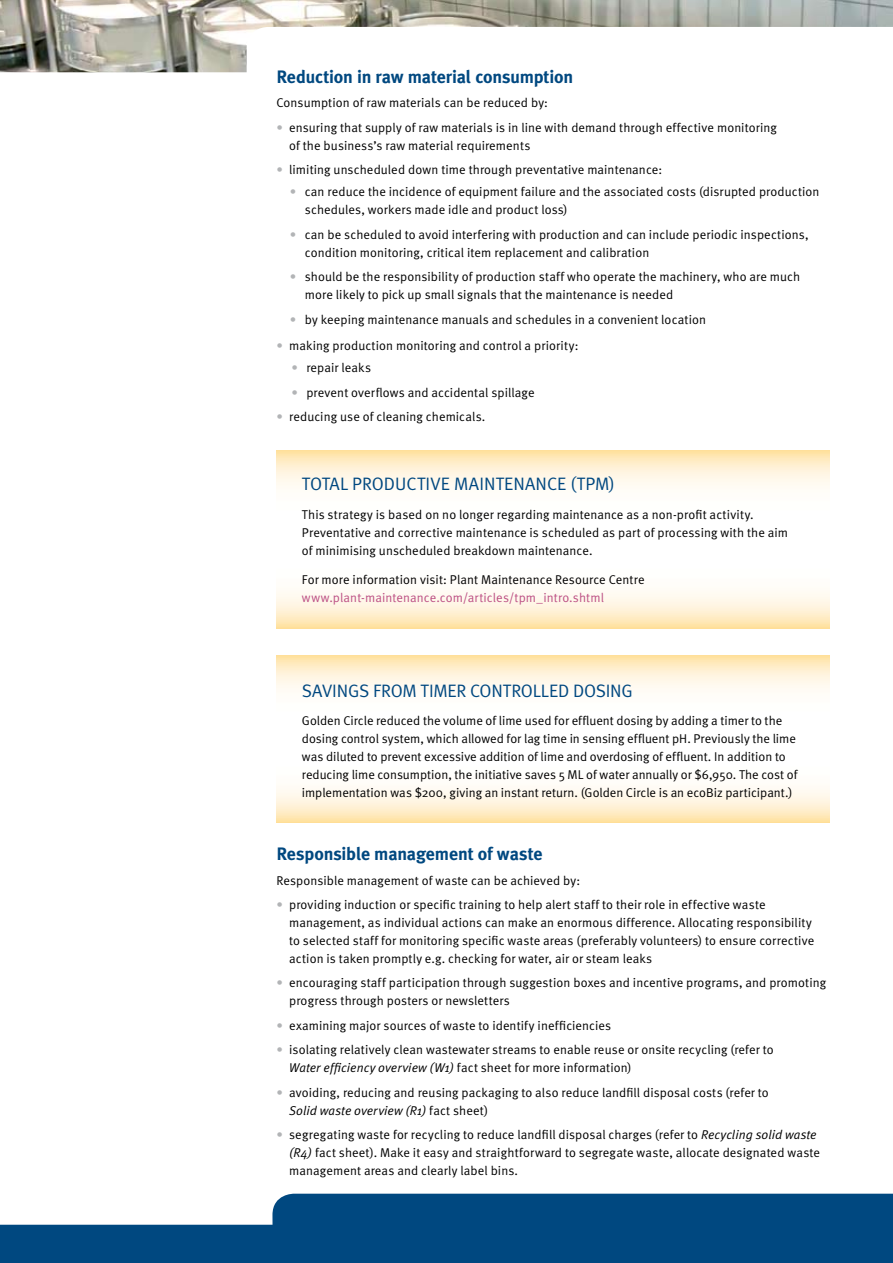
<style>
.page{position:relative;width:893px;height:1263px;background:#fff}
.page>*{position:absolute;margin:0;border:0;box-sizing:border-box;transform-origin:0 0}
.t1{font:18px "Meta Normal";letter-spacing:-.005em;color:#004880}
.t2{font:700 18px "Meta Plus";letter-spacing:-.01em;color:#004880}
.t3{font:12.75px/18px "Meta Normal";letter-spacing:.005em;color:#000}
.t4{font:12.75px "Meta Normal";letter-spacing:.005em;color:#bc4f84}
.s1{color:#b2b4b6}
.s2{font-style:italic}
</style>
<div class="page">
<img style="left:0;top:0;width:893px;height:72px">
<svg style="left:0;top:1194px;width:893px;height:69px;background:#236191"></svg>
<svg style="left:276px;top:451px;width:553px;height:177px"></svg>
<svg style="left:276px;top:656px;width:553px;height:166px"></svg>
<h1 class="t2" style="left:276px;top:66px;width:298px">Reduction in raw material consumption</h1>
<p class="t3" style="left:276px;top:94px;width:273px">Consumption of raw materials can be reduced by:</p>
<p class="t3" style="left:289px;top:118px;width:489px;text-indent:-13px"><span class="s1">•</span> ensuring that supply of raw materials is in line with demand through effective monitoring of the business’s raw material requirements</p>
<p class="t3" style="left:276px;top:161px;width:387px"><span class="s1">•</span> limiting unscheduled down time through preventative maintenance:</p>
<p class="t3" style="left:305px;top:183px;width:516px;text-indent:-15px"><span class="s1">•</span> can reduce the incidence of equipment failure and the associated costs (disrupted production schedules, workers made idle and product loss)</p>
<p class="t3" style="left:305px;top:225px;width:505px;text-indent:-15px"><span class="s1">•</span> can be scheduled to avoid interfering with production and can include periodic inspections, condition monitoring, critical item replacement and calibration</p>
<p class="t3" style="left:305px;top:268px;width:497px;text-indent:-15px"><span class="s1">•</span> should be the responsibility of production staff who operate the machinery, who are much more likely to pick up small signals that the maintenance is needed</p>
<p class="t3" style="left:290px;top:310px;width:418px"><span class="s1">•</span> by keeping maintenance manuals and schedules in a convenient location</p>
<p class="t3" style="left:276px;top:337px;width:304px"><span class="s1">•</span> making production monitoring and control a priority:</p>
<p class="t3" style="left:291px;top:359px;width:81px"><span class="s1">•</span> repair leaks</p>
<p class="t3" style="left:291px;top:383px;width:245px"><span class="s1">•</span> prevent overflows and accidental spillage</p>
<p class="t3" style="left:276px;top:408px;width:210px"><span class="s1">•</span> reducing use of cleaning chemicals.</p>
<h1 class="t1" style="left:302px;top:474px;width:314px">Total productive maintenance (TPM)</h1>
<p class="t3" style="left:302px;top:505px;width:488px">This strategy is based on no longer regarding maintenance as a non-profit activity.<br>Preventative and corrective maintenance is scheduled as part of processing with the aim of minimising unscheduled breakdown maintenance.</p>
<p class="t3" style="left:302px;top:570px;width:344px">For more information visit: Plant Maintenance Resource Centre</p>
<p class="t4" style="left:302px;top:590px;width:304px">www.plant-maintenance.com/articles/tpm_intro.shtml</p>
<h1 class="t1" style="left:302px;top:680px;width:330px">Savings from timer controlled dosing</h1>
<p class="t3" style="left:302px;top:712px;width:497px">Golden Circle reduced the volume of lime used for effluent dosing by adding a timer to the dosing control system, which allowed for lag time in sensing effluent pH . Previously the lime was diluted to prevent excessive addition of lime and overdosing of effluent. I n addition to reducing lime consumption, the initiative saves 5 ML of water annually or $6,950. The cost of implementation was $200, giving an instant return. (Golden Circle is an ecoBiz participant.)</p>
<h1 class="t2" style="left:276px;top:843px;width:268px">Responsible management of waste</h1>
<p class="t3" style="left:276px;top:871px;width:305px">Responsible management of waste can be achieved by:</p>
<p class="t3" style="left:289px;top:895px;width:527px;text-indent:-13px"><span class="s1">•</span> providing induction or specific training to help alert staff to their role in effective waste management, as individual actions can make an enormous difference. Allocating responsibility to selected staff for monitoring specific waste areas (preferably volunteers) to ensure corrective action is taken promptly e.g. checking for water, air or steam leaks</p>
<p class="t3" style="left:289px;top:974px;width:539px;text-indent:-13px"><span class="s1">•</span> encouraging staff participation through suggestion boxes and incentive programs, and promoting progress through posters or newsletters</p>
<p class="t3" style="left:276px;top:1016px;width:336px"><span class="s1">•</span> examining major sources of waste to identify inefficiencies</p>
<p class="t3" style="left:289px;top:1040px;width:486px;text-indent:-13px"><span class="s1">•</span> isolating relatively clean wastewater streams to enable reuse or onsite recycling (refer to<br><span class="s2">Water efficiency overview (W1)</span> fact sheet for more information)</p>
<p class="t3" style="left:289px;top:1083px;width:481px;text-indent:-13px"><span class="s1">•</span> avoiding, reducing and reusing packaging to also reduce landfill disposal costs (refer to<br><span class="s2">Solid waste overview (R1)</span> fact sheet)</p>
<p class="t3" style="left:289px;top:1125px;width:532px;text-indent:-13px"><span class="s1">•</span> segregating waste for recycling to reduce landfill disposal charges (refer to <span class="s2">Recycling solid waste (R4)</span> fact sheet). Make it easy and straightforward to segregate waste, allocate designated waste management areas and clearly label bins.</p>
</div>
